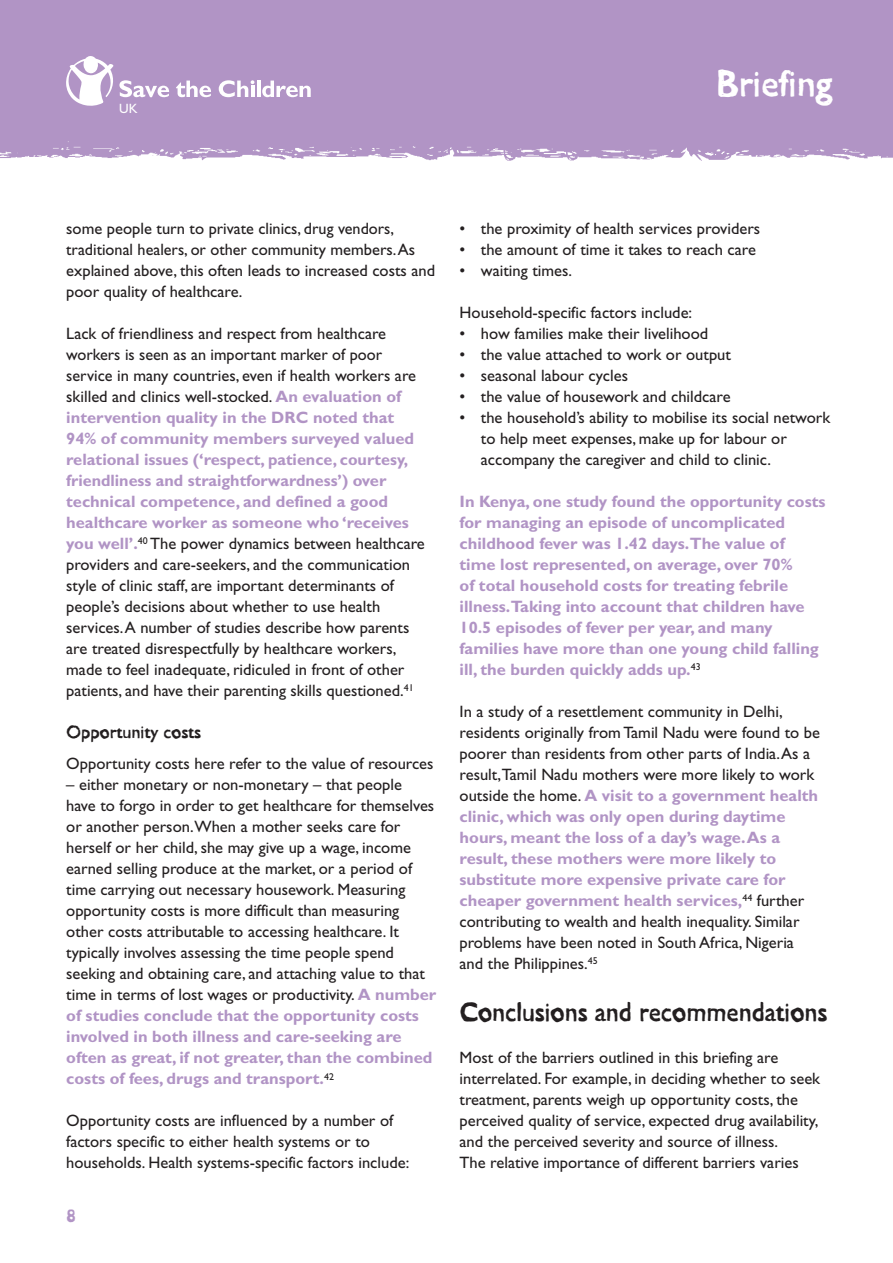
<style>
.page{position:relative;width:893px;height:1263px;background:#fff}
.page>*{position:absolute;margin:0;border:0;box-sizing:border-box;transform-origin:0 0}
.t1{font:37.5px "SC Morgan";color:#fff}
.t2{font:27px "SC Morgan";color:#231f20;scale:.95 1}
.t3{font:18px "SC Morgan";color:#231f20}
.t4{font:18px "SC Morgan";color:#b194c5}
.t5{font:16.5px/21px "Gill Sans";color:#231f20}
.t6{font:700 16.5px/21px "Gill Sans";color:#b194c5}
.t7{font:13.5px "Gill Sans";color:#fff}
.s1{font-weight:700;color:#b194c5}
</style>
<div class="page">
<div style="left:0;top:0;width:893px;height:161px;background:#b194c5"></div>
<p class="t7" style="left:119px;top:104px;width:20px">UK</p>
<h1 class="t1" style="left:716px;top:69px;width:117px">Briefing</h1>
<p class="t5" style="left:66px;top:219px;width:370px">some people turn to private clinics, drug vendors, traditional healers, or other community members.As explained above, this often leads to increased costs and poor quality of healthcare.</p>
<p class="t5" style="left:66px;top:324px;width:360px">Lack of friendliness and respect from healthcare workers is seen as an important marker of poor service in many countries, even if health workers are skilled and clinics well-stocked. <span class="s1">An evaluation of intervention quality in the DRC noted that 94% of community members surveyed valued relational issues (‘respect, patience, courtesy, friendliness and straightforwardness’) over technical competence, and defined a good healthcare worker as someone who ‘receives you well’.</span><sup>40</sup> The power dynamics between healthcare providers and care-seekers, and the communication style of clinic staff, are important determinants of people’s decisions about whether to use health services.A number of studies describe how parents are treated disrespectfully by healthcare workers, made to feel inadequate, ridiculed in front of other patients, and have their parenting skills questioned.<sup>41</sup></p>
<p class="t3" style="left:66px;top:725px;width:136px">Opportunity costs</p>
<p class="t5" style="left:66px;top:755px;width:369px">Opportunity costs here refer to the value of resources</p>
<p class="t5" style="left:66px;top:776px;width:372px">– either monetary or non-monetary – that people<br>have to forgo in order to get healthcare for themselves or another person.When a mother seeks care for herself or her child, she may give up a wage, income earned selling produce at the market, or a period of time carrying out necessary housework. Measuring opportunity costs is more difficult than measuring other costs attributable to accessing healthcare. It typically involves assessing the time people spend seeking and obtaining care, and attaching value to that time in terms of lost wages or productivity. <span class="s1">A number of studies conclude that the opportunity costs involved in both illness and care-seeking are often as great, if not greater, than the combined costs of fees, drugs and transport.</span><sup>42</sup></p>
<p class="t5" style="left:66px;top:1112px;width:344px">Opportunity costs are influenced by a number of factors specific to either health systems or to households. Health systems-specific factors include:</p>
<p class="t4" style="left:66px;top:1208px;width:11px">8</p>
<p class="t5" style="left:460px;top:219px;width:302px">• the proximity of health services providers</p>
<p class="t5" style="left:460px;top:240px;width:298px">• the amount of time it takes to reach care</p>
<p class="t5" style="left:460px;top:261px;width:114px">• waiting times.</p>
<p class="t5" style="left:460px;top:303px;width:234px">Household-specific factors include:</p>
<p class="t5" style="left:460px;top:324px;width:250px">• how families make their livelihood</p>
<p class="t5" style="left:460px;top:345px;width:273px">• the value attached to work or output</p>
<p class="t5" style="left:460px;top:366px;width:170px">• seasonal labour cycles</p>
<p class="t5" style="left:460px;top:387px;width:272px">• the value of housework and childcare</p>
<p class="t5" style="left:481px;top:408px;width:351px;text-indent:-21px">• the household’s ability to mobilise its social network to help meet expenses, make up for labour or accompany the caregiver and child to clinic.</p>
<p class="t6" style="left:460px;top:492px;width:367px">In Kenya, one study found the opportunity costs for managing an episode of uncomplicated childhood fever was 1.42 days.The value of<br>time lost represented, on average, over 70%<br>of total household costs for treating febrile illness.Taking into account that children have 10.5 episodes of fever per year, and many families have more than one young child falling ill, the burden quickly adds up.<sup>43</sup></p>
<p class="t5" style="left:460px;top:702px;width:362px">In a study of a resettlement community in Delhi, residents originally from Tamil Nadu were found to be poorer than residents from other parts of India.As a result,Tamil Nadu mothers were more likely to work outside the home. <span class="s1">A visit to a government health clinic, which was only open during daytime hours, meant the loss of a day’s wage.As a result, these mothers were more likely to substitute more expensive private care for cheaper government health services,</span><sup>44</sup> further contributing to wealth and health inequality. Similar problems have been noted in South Africa, Nigeria and the Philippines.<sup>45</sup></p>
<h2 class="t2" style="left:460px;top:1001px;width:389px">Conclusions and recommendations</h2>
<p class="t5" style="left:460px;top:1049px;width:362px">Most of the barriers outlined in this briefing are interrelated. For example, in deciding whether to seek treatment, parents weigh up opportunity costs, the perceived quality of service, expected drug availability, and the perceived severity and source of illness.<br>The relative importance of different barriers varies</p>
</div>
